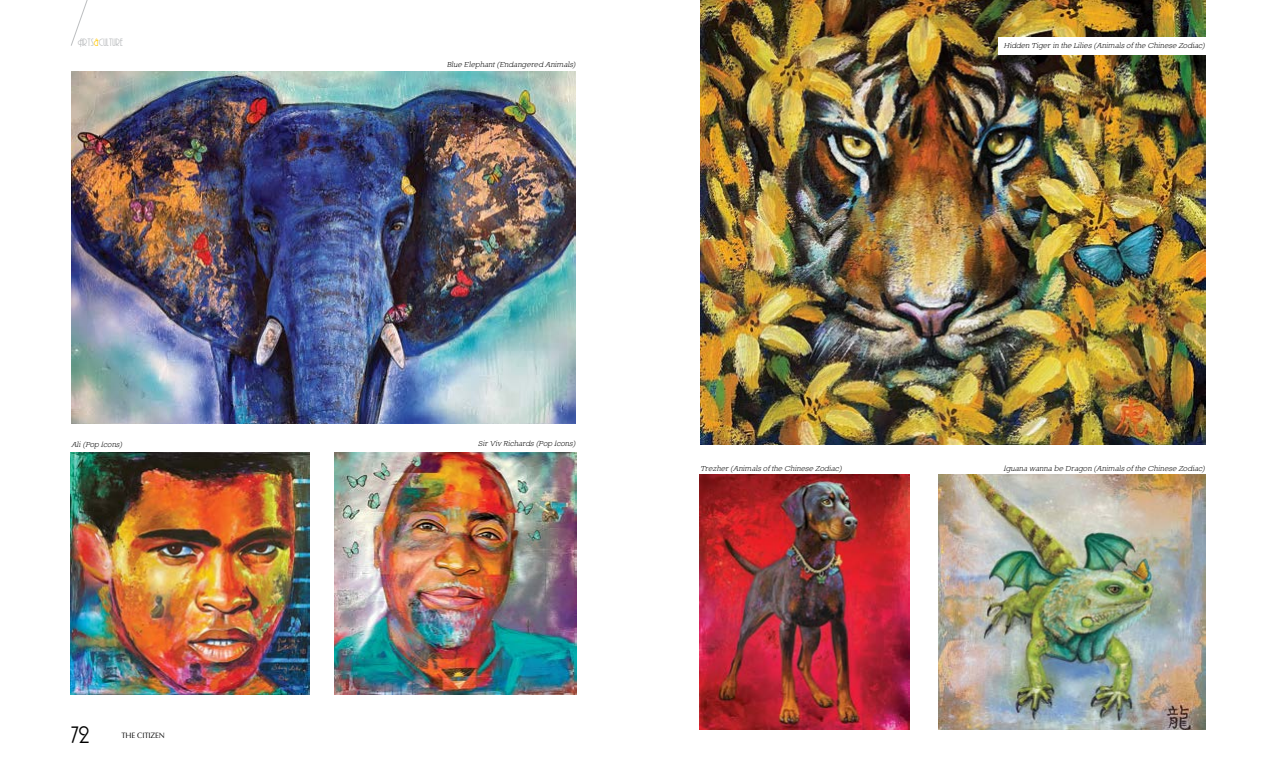
<style>
.page{position:relative;width:1276px;height:780px;background:#fff}
.page>*{position:absolute;margin:0;border:0;box-sizing:border-box;transform-origin:0 0}
.t1{font:22px "Andes";color:#000}
.t2{font:10px "Andes";letter-spacing:.01em;color:#bcbec0}
.t3{font:italic 8px "Nilland Small Caps";color:#000}
.t4{font:7.8px "Optima";letter-spacing:-.02em;color:#000}
.s1{color:#ffc907}
</style>
<div class="page">
<img style="left:700px;top:475px;width:209px;height:254px">
<img style="left:71px;top:71px;width:504px;height:352px">
<svg style="left:71px;top:0;width:17px;height:46px"></svg>
<img style="left:334px;top:452px;width:242px;height:242px">
<img style="left:71px;top:452px;width:238px;height:242px">
<img style="left:700px;top:0;width:505px;height:445px">
<div style="left:998px;top:38px;width:229px;height:17px;background:#fff"></div>
<img style="left:938px;top:475px;width:267px;height:254px">
<p class="t2" style="left:78px;top:38px;width:47px">Arts<span class="s1">&amp;</span>culture</p>
<p class="t3" style="left:71px;top:440px;width:54px">Ali(Pop Icons)</p>
<h1 class="t1" style="left:71px;top:725px;width:20px">72</h1>
<p class="t4" style="left:121px;top:730px;width:45px">THE CITIZEN</p>
<p class="t3" style="left:447px;top:60px;width:132px">Blue Elep hant(Endangered Animals)</p>
<p class="t3" style="left:1004px;top:41px;width:205px">Hidden Tigerin the Lilies(Animalsof the Chinese Zodiac)</p>
<p class="t3" style="left:478px;top:439px;width:101px">SirViv Richards(Pop Icons)</p>
<p class="t3" style="left:700px;top:463px;width:145px">Trezher(Animalsof the Chinese Zodiac)</p>
<p class="t3" style="left:1003px;top:463px;width:205px">Iguana wanna be Dragon (Animalsof the Chinese Zodiac)</p>
</div>
